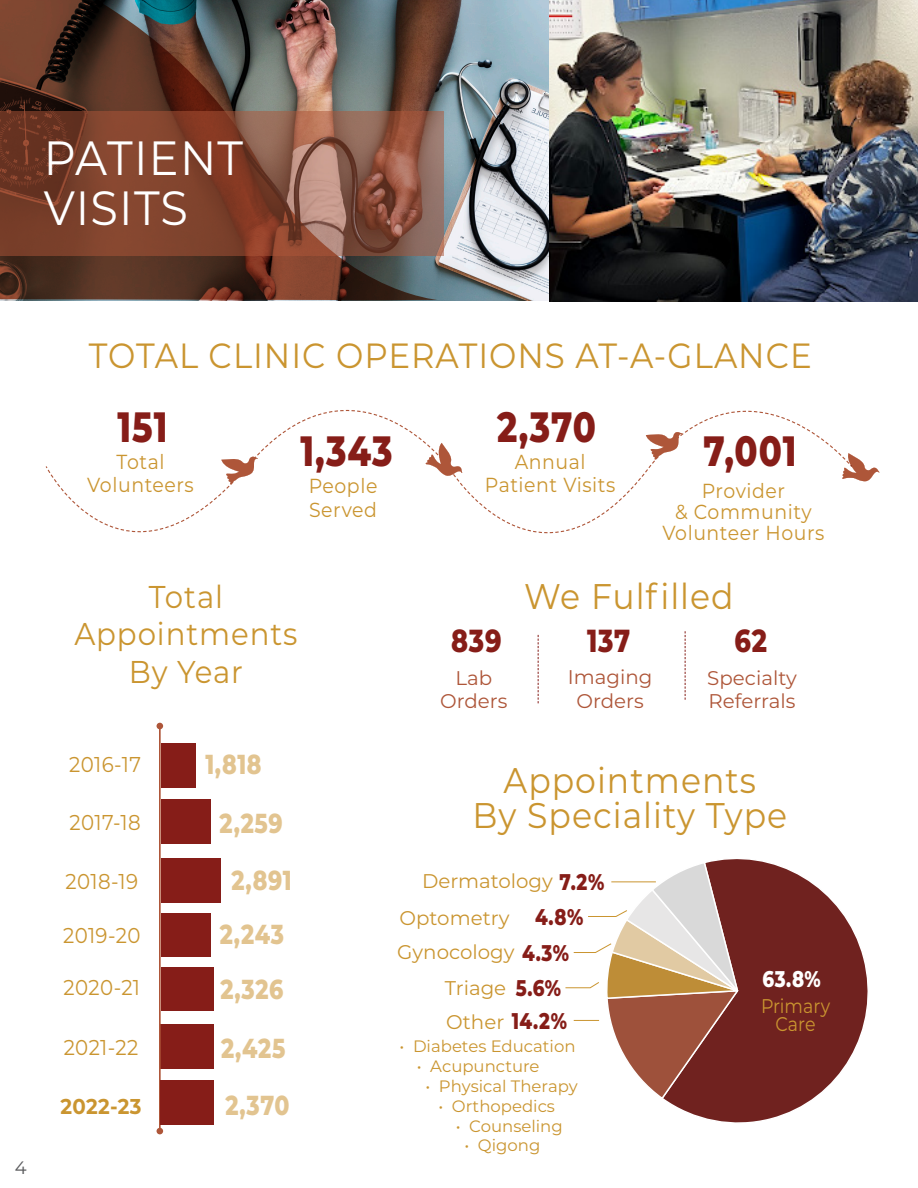
<style>
.page{position:relative;width:918px;height:1188px;background:#fff}
.page>*{position:absolute;margin:0;border:0;box-sizing:border-box;transform-origin:0 0}
.t1{font:48px/49.5px "Montserrat";letter-spacing:.03em;color:#fff;scale:.93 1}
.t2{font:800 42.3px "Montserrat";letter-spacing:.03em;color:#861d18;scale:.8 1}
.t3{font:35.7px "Montserrat";letter-spacing:.03em;color:#ca9530;scale:.93 1}
.t4{font:34.95px "Montserrat";letter-spacing:.03em;color:#ca9530;scale:.93 1}
.t5{font:800 31.8px "Montserrat";letter-spacing:.03em;color:#861d18;scale:.8 1}
.t6{font:31.5px "Montserrat";letter-spacing:.03em;color:#ca9530;scale:.93 1}
.t7{font:800 27.45px "Montserrat";letter-spacing:.03em;color:#e2c490;scale:.8 1}
.t8{font:800 22.65px "Montserrat";color:#861d18;scale:.8 1}
.t9{font:800 22.65px "Montserrat";color:#fff;scale:.8 1}
.t10{font:21.45px "Montserrat";letter-spacing:.02em;color:#ca9530;scale:.92 1}
.t11{font:700 21.45px "Montserrat";letter-spacing:.02em;color:#ca9530;scale:.92 1}
.t12{font:20.25px "Montserrat";letter-spacing:.03em;color:#ca9530;scale:.93 1}
.t13{font:19.8px "Montserrat";color:#ca9530}
.t14{font:19.8px "Montserrat";color:#ae5639}
.t15{font:19.8px "Montserrat";color:#ca9530;scale:.88 1}
.t16{font:18px "Montserrat";color:#57585a}
.t17{font:16.5px "Montserrat";color:#ca9530}
</style>
<div class="page">
<svg style="left:681px;top:859px;width:187px;height:264px"></svg>
<img style="left:0;top:0;width:549px;height:301px">
<svg style="left:0;top:0;width:438px;height:300px;background:#5d473d"></svg>
<svg style="left:0;top:112px;width:443px;height:144px;background:#854d3a"></svg>
<img style="left:549px;top:0;width:369px;height:301px">
<div style="left:161px;top:743px;width:34px;height:44px;background:#861d18"></div>
<div style="left:161px;top:800px;width:49px;height:44px;background:#861d18"></div>
<div style="left:161px;top:858px;width:60px;height:44px;background:#861d18"></div>
<div style="left:161px;top:913px;width:49px;height:44px;background:#861d18"></div>
<div style="left:161px;top:967px;width:52px;height:44px;background:#861d18"></div>
<div style="left:160px;top:1024px;width:53px;height:44px;background:#861d18"></div>
<svg style="left:45px;top:409px;width:834px;height:125px"></svg>
<svg style="left:565px;top:861px;width:198px;height:248px"></svg>
<hr style="left:159px;top:726px;width:2px;height:405px;background:#ae5639">
<svg style="left:157px;top:723px;width:6px;height:6px"></svg>
<svg style="left:157px;top:1128px;width:6px;height:6px"></svg>
<div style="left:160px;top:1080px;width:53px;height:44px;background:#861d18"></div>
<svg style="left:538px;top:635px;width:1px;height:68px"></svg>
<svg style="left:685px;top:631px;width:1px;height:69px"></svg>
<p class="t1" style="left:44px;top:132px;width:216px">PATIENT<br>VISITS</p>
<p class="t16" style="left:15px;top:1156px;width:13px">4</p>
<p class="t4" style="left:89px;top:331px;width:779px">TOTAL CLINIC OPERATIONS AT-A-GLANCE</p>
<p class="t2" style="left:117px;top:396px;width:64px">151</p>
<p class="t12" style="left:117px;top:448px;width:53px">Total</p>
<p class="t12" style="left:87px;top:471px;width:116px">Volunteers</p>
<p class="t2" style="left:300px;top:420px;width:117px">1,343</p>
<p class="t12" style="left:309px;top:472px;width:75px">People</p>
<p class="t12" style="left:309px;top:496px;width:75px">Served</p>
<p class="t6" style="left:149px;top:575px;width:81px">Total</p>
<p class="t6" style="left:74px;top:613px;width:242px">Appointments</p>
<p class="t6" style="left:129px;top:650px;width:124px">By Year</p>
<p class="t2" style="left:497px;top:396px;width:125px">2,370</p>
<p class="t12" style="left:515px;top:448px;width:78px">Annual</p>
<p class="t12" style="left:485px;top:471px;width:142px">Patient Visits</p>
<p class="t2" style="left:704px;top:420px;width:118px">7,001</p>
<p class="t12" style="left:702px;top:477px;width:91px">Provider</p>
<p class="t12" style="left:675px;top:498px;width:148px">&amp; Community</p>
<p class="t12" style="left:663px;top:519px;width:176px">Volunteer Hours</p>
<p class="t3" style="left:524px;top:572px;width:227px">We Fulfilled</p>
<p class="t5" style="left:451px;top:618px;width:65px">839</p>
<p class="t5" style="left:587px;top:618px;width:55px">137</p>
<p class="t5" style="left:735px;top:618px;width:42px">62</p>
<p class="t14" style="left:455px;top:664px;width:38px">Lab</p>
<p class="t14" style="left:440px;top:688px;width:69px">Orders</p>
<p class="t14" style="left:568px;top:663px;width:86px">Imaging</p>
<p class="t14" style="left:576px;top:687px;width:69px">Orders</p>
<p class="t14" style="left:707px;top:664px;width:91px">Specialty</p>
<p class="t14" style="left:709px;top:688px;width:89px">Referrals</p>
<p class="t10" style="left:69px;top:750px;width:79px">2016-17</p>
<p class="t10" style="left:70px;top:807px;width:79px">2017-18</p>
<p class="t10" style="left:66px;top:867px;width:80px">2018-19</p>
<p class="t10" style="left:63px;top:920px;width:86px">2019-20</p>
<p class="t10" style="left:64px;top:972px;width:85px">2020-21</p>
<p class="t10" style="left:64px;top:1033px;width:83px">2021-22</p>
<p class="t7" style="left:205px;top:744px;width:72px">1,818</p>
<p class="t7" style="left:220px;top:803px;width:80px">2,259</p>
<p class="t7" style="left:232px;top:860px;width:77px">2,891</p>
<p class="t7" style="left:220px;top:914px;width:82px">2,243</p>
<p class="t7" style="left:221px;top:969px;width:80px">2,326</p>
<p class="t7" style="left:221px;top:1028px;width:82px">2,425</p>
<p class="t11" style="left:60px;top:1091px;width:90px">2022-23</p>
<p class="t7" style="left:225px;top:1085px;width:82px">2,370</p>
<p class="t3" style="left:504px;top:756px;width:273px">Appointments</p>
<p class="t3" style="left:473px;top:791px;width:340px">By Speciality Type</p>
<p class="t13" style="left:422px;top:868px;width:132px">Dermatology</p>
<p class="t13" style="left:400px;top:904px;width:112px">Optometry</p>
<p class="t13" style="left:397px;top:939px;width:119px">Gynocology</p>
<p class="t13" style="left:445px;top:974px;width:63px">Triage</p>
<p class="t8" style="left:560px;top:865px;width:58px">7.2%</p>
<p class="t8" style="left:535px;top:901px;width:62px">4.8%</p>
<p class="t8" style="left:522px;top:937px;width:60px">4.3%</p>
<p class="t8" style="left:516px;top:972px;width:58px">5.6%</p>
<p class="t8" style="left:512px;top:1005px;width:71px">14.2%</p>
<p class="t13" style="left:446px;top:1009px;width:60px">Other</p>
<p class="t17" style="left:400px;top:1035px;width:178px">• Diabetes Education</p>
<p class="t17" style="left:417px;top:1055px;width:124px">• Acupuncture</p>
<p class="t17" style="left:425px;top:1075px;width:154px">• Physical Therapy</p>
<p class="t17" style="left:438px;top:1095px;width:118px">• Orthopedics</p>
<p class="t17" style="left:456px;top:1114px;width:109px">• Counseling</p>
<p class="t17" style="left:464px;top:1134px;width:77px">• Qigong</p>
<p class="t9" style="left:762px;top:962px;width:75px">63.8%</p>
<p class="t15" style="left:761px;top:992px;width:80px">Primary</p>
<p class="t15" style="left:776px;top:1010px;width:47px">Care</p>
</div>
